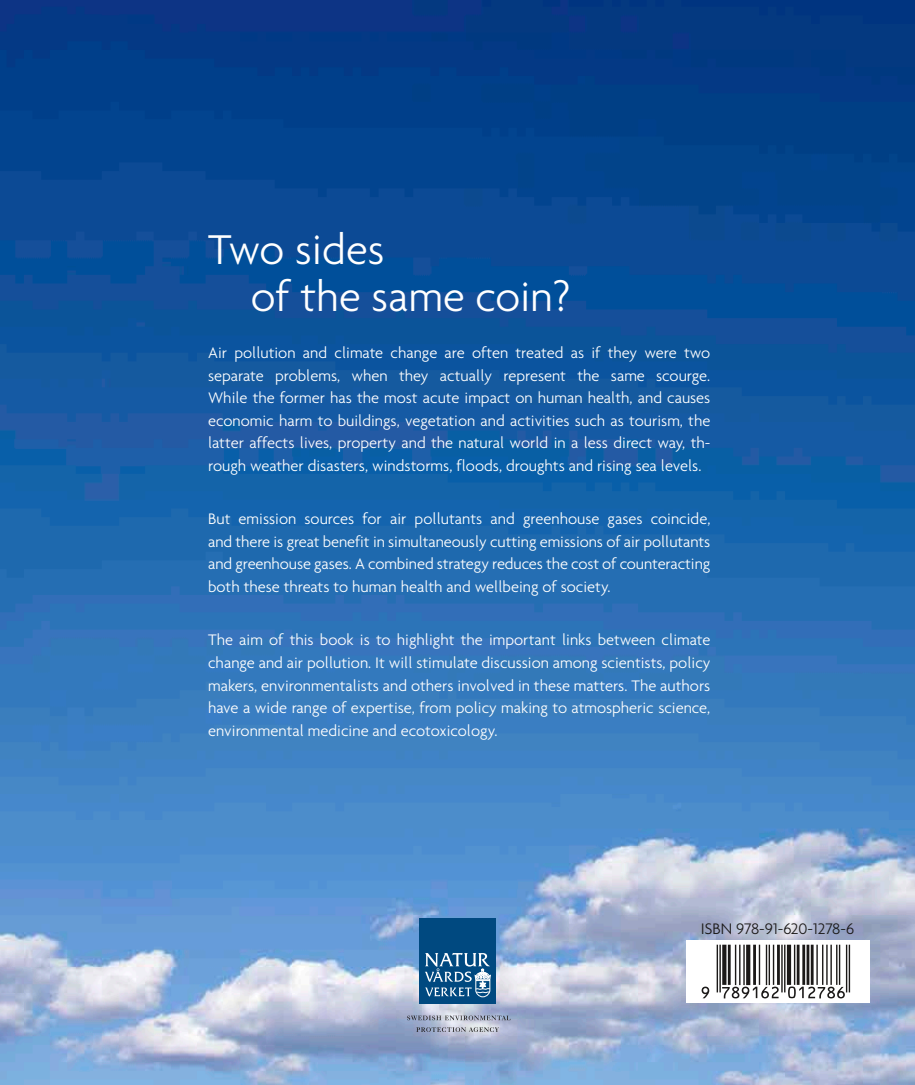
<style>
.page{position:relative;width:915px;height:1085px;background:#fff}
.page>*{position:absolute;margin:0;border:0;box-sizing:border-box;transform-origin:0 0}
.t1{font:54px "Ean Lin P36";color:#1b1918}
.t2{font:300 45px/46.5px "Agenda";color:#fff}
.t3{font:300 16.5px/22.5px "Agenda";color:#fff;text-align:justify}
.t4{font:300 16.5px "Agenda";color:#1b1918}
</style>
<div class="page">
<img style="left:0;top:0;width:914px;height:1084px">
<div style="left:685px;top:940px;width:184px;height:62px;background:#fff"></div>
<div style="left:419px;top:917px;width:76px;height:86px;background:#004980"></div>
<svg style="left:425px;top:953px;width:65px;height:44px"></svg>
<svg style="left:407px;top:1015px;width:103px;height:5px"></svg>
<svg style="left:416px;top:1027px;width:82px;height:4px"></svg>
<h2 class="t2" style="left:250px;top:226px;width:321px;text-indent:-43px">Two sides<br>of the same coin?</h2>
<p class="t3" style="left:208px;top:341px;width:503px">Air pollution and climate change are often treated as if they were two separate problems, when they actually represent the same scourge.<br>While the former has the most acute impact on human health, and causes economic harm to buildings, vegetation and activities such as tourism, the latter affects lives, property and the natural world in a less direct way, th&shy;rough weather disasters, windstorms, floods, droughts and rising sea levels.</p>
<p class="t3" style="left:208px;top:507px;width:503px">But emission sources for air pollutants and greenhouse gases coincide, and there is great benefit in simultaneously cutting emissions of air pollutants and greenhouse gases. A combined strategy reduces the cost of counteracting both these threats to human health and wellbeing of society.</p>
<p class="t3" style="left:208px;top:628px;width:503px">The aim of this book is to highlight the important links between climate change and air pollution. It will stimulate discussion among scientists, policy makers, environmentalists and others involved in these matters. The authors have a wide range of expertise, from policy making to atmospheric science, environmental medicine and ecotoxicology.</p>
<p class="t4" style="left:700px;top:918px;width:155px">ISBN 978-91-620-1278-6</p>
<h1 class="t1" style="left:685px;top:926px;width:166px">,!7IJ1G2-abchig!</h1>
</div>
